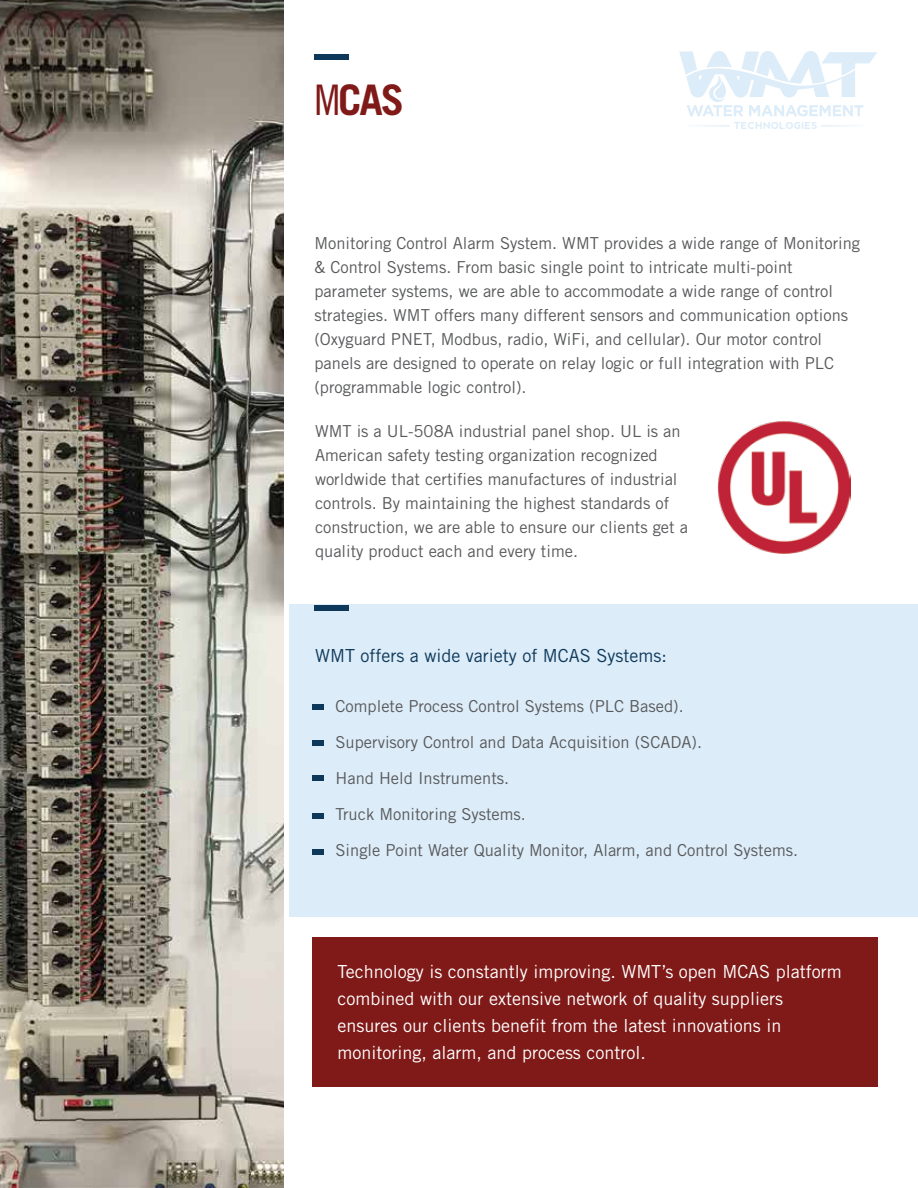
<style>
.page{position:relative;width:918px;height:1188px;background:#fff}
.page>*{position:absolute;margin:0;border:0;box-sizing:border-box;transform-origin:0 0}
.t1{font:700 42.15px "Trade Gothic";color:#801a18}
.t2{font:18px/27px "Trade Gothic";color:#fff}
.t3{font:18px "Trade Gothic";color:#0e385a}
.t4{font:16.5px/24px "Trade Gothic";color:#58595b}
.t5{font:700 9.6px "nevis";letter-spacing:.035em;color:#dcecf8}
.s1{font-family:"Trade Gothic Cond Eighteen";font-weight:400}
</style>
<div class="page">
<div style="left:289px;top:605px;width:629px;height:312px;background:#dcecf8"></div>
<div style="left:314px;top:54px;width:35px;height:6px;background:#0e385a"></div>
<div style="left:314px;top:605px;width:34px;height:6px;background:#0e385a"></div>
<div style="left:312px;top:704px;width:12px;height:6px;background:#0e385a"></div>
<div style="left:312px;top:740px;width:12px;height:6px;background:#0e385a"></div>
<div style="left:312px;top:775px;width:12px;height:6px;background:#0e385a"></div>
<div style="left:312px;top:813px;width:12px;height:6px;background:#0e385a"></div>
<div style="left:312px;top:849px;width:12px;height:6px;background:#0e385a"></div>
<div style="left:312px;top:937px;width:566px;height:149px;background:#801a18"></div>
<img style="left:0;top:0;width:283px;height:1188px">
<svg style="left:689px;top:125px;width:41px;height:1px"></svg>
<svg style="left:821px;top:125px;width:41px;height:1px"></svg>
<svg style="left:679px;top:51px;width:198px;height:65px"></svg>
<img style="left:718px;top:421px;width:132px;height:132px">
<h1 class="t1" style="left:314px;top:75px;width:91px"><span class="s1">M</span>CAS</h1>
<p class="t5" style="left:734px;top:121px;width:85px">TECHNOLOGIES</p>
<p class="t4" style="left:314px;top:231px;width:547px">Monitoring Control Alarm System. WMT provides a wide range of Monitoring &amp; Control Systems. From basic single point to intricate multi-point parameter systems, we are able to accommodate a wide range of control strategies. WMT offers many different sensors and communication options (Oxyguard PNET, Modbus, radio, WiFi, and cellular). Our motor control panels are designed to operate on relay logic or full integration with PLC (programmable logic control).</p>
<p class="t4" style="left:315px;top:419px;width:374px">WMT is a UL-508A industrial panel shop. UL is an American safety testing organization recognized worldwide that certifies manufactures of industrial controls. By maintaining the highest standards of construction, we are able to ensure our clients get a quality product each and every time.</p>
<p class="t3" style="left:315px;top:645px;width:353px">WMT offers a wide variety of MCAS Systems:</p>
<p class="t4" style="left:336px;top:688px;width:464px;line-height:36px">Complete Process Control Systems (PLC Based).<br>Supervisory Control and Data Acquisition (SCADA).<br>Hand Held Instruments.<br>Truck Monitoring Systems.<br>Single Point Water Quality Monitor, Alarm, and Control Systems.</p>
<p class="t2" style="left:338px;top:958px;width:506px">Technology is constantly improving. WMT’s open MCAS platform combined with our extensive network of quality suppliers ensures our clients benefit from the latest innovations in monitoring, alarm, and process control.</p>
</div>
